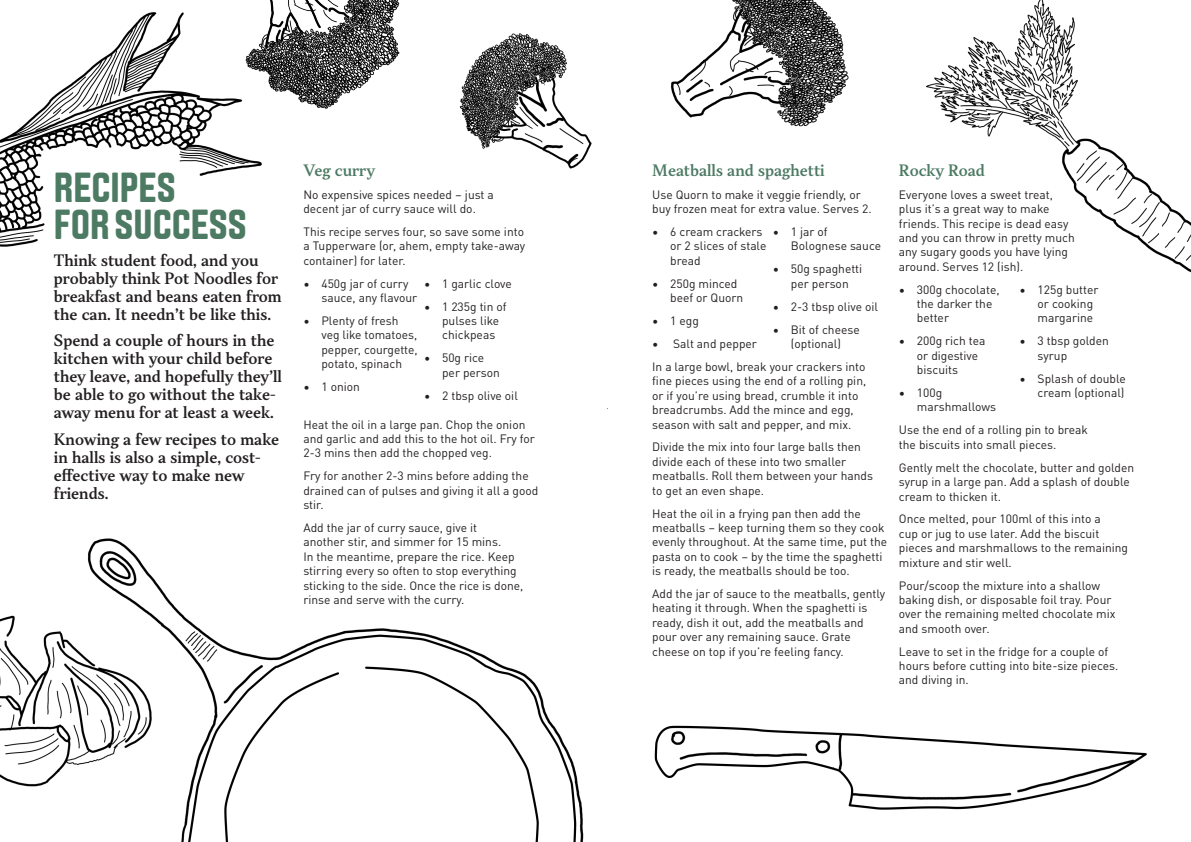
<style>
.page{position:relative;width:1191px;height:842px;background:#fff}
.page>*{position:absolute;margin:0;border:0;box-sizing:border-box;transform-origin:0 0}
.page_title{font:700 42px/37px "Aveny TLBU";color:#4d7a63}
.standfirst{font:500 15px/18px "TT Jenevers";color:#231f20}
.standfirst-2{font:500 15px "TT Jenevers";color:#4d7a63}
.body_copy{font:12px/14.4px "DIN Pro";color:#231f20}
</style>
<div class="page">
<img style="left:0;top:0;width:1191px;height:842px">
<p class="page_title" style="left:54px;top:170px;width:194px">RECIPES<br>FOR SUCCESS</p>
<p class="standfirst" style="left:54px;top:251px;width:229px">Think student food, and you probably think Pot Noodles for breakfast and beans eaten from the can. It needn’t be like this.</p>
<p class="standfirst" style="left:54px;top:332px;width:230px">Spend a couple of hours in the kitchen with your child before they leave, and hopefully they’ll be able to go without the take&shy;away menu for at least a week.</p>
<p class="standfirst" style="left:54px;top:430px;width:227px">Knowing a few recipes to make in halls is also a simple, cost&shy;effective way to make new friends.</p>
<p class="standfirst-2" style="left:303px;top:160px;width:73px">Veg curry</p>
<p class="body_copy" style="left:303px;top:186px;width:192px">No expensive spices needed – just a decent jar of curry sauce will do.</p>
<p class="body_copy" style="left:303px;top:224px;width:223px;text-align:justify">This recipe serves four, so save some into a Tupperware (or, ahem, empty take-away container) for later.</p>
<p class="body_copy" style="left:321px;top:275px;width:97px;text-indent:-18px">• 450g jar of curry sauce, any flavour</p>
<p class="body_copy" style="left:321px;top:313px;width:98px;text-indent:-18px">• Plenty of fresh veg like tomatoes, pepper, courgette, potato, spinach</p>
<p class="body_copy" style="left:303px;top:379px;width:58px">• 1 onion</p>
<p class="body_copy" style="left:424px;top:275px;width:89px">• 1 garlic clove</p>
<p class="body_copy" style="left:442px;top:298px;width:66px;text-indent:-18px">• 1 235g tin of pulses like chickpeas</p>
<p class="body_copy" style="left:442px;top:350px;width:59px;text-indent:-18px">• 50g rice per person</p>
<p class="body_copy" style="left:424px;top:387px;width:95px">• 2 tbsp olive oil</p>
<p class="body_copy" style="left:303px;top:416px;width:233px">Heat the oil in a large pan. Chop the onion and garlic and add this to the hot oil. Fry for<br>2-3 mins then add the chopped veg.</p>
<p class="body_copy" style="left:303px;top:468px;width:236px">Fry for another 2-3 mins before adding the drained can of pulses and giving it all a good stir.</p>
<p class="body_copy" style="left:303px;top:520px;width:221px">Add the jar of curry sauce, give it<br>another stir, and simmer for 15 mins.<br>In the meantime, prepare the rice. Keep stirring every so often to stop everything sticking to the side. Once the rice is done, rinse and serve with the curry.</p>
<p class="standfirst-2" style="left:652px;top:160px;width:174px">Meatballs and spaghetti</p>
<p class="body_copy" style="left:652px;top:186px;width:221px">Use Quorn to make it veggie friendly, or buy frozen meat for extra value. Serves 2.</p>
<p class="body_copy" style="left:670px;top:224px;width:98px;text-indent:-18px">• 6 cream crackers or 2 slices of stale bread</p>
<p class="body_copy" style="left:670px;top:275px;width:75px;text-indent:-18px">• 250g minced beef or Quorn</p>
<p class="body_copy" style="left:652px;top:313px;width:48px">• 1 egg</p>
<p class="body_copy" style="left:652px;top:336px;width:106px">• Salt and pepper</p>
<p class="body_copy" style="left:791px;top:224px;width:92px;text-indent:-18px">• 1 jar of<br>Bolognese sauce</p>
<p class="body_copy" style="left:773px;top:261px;width:91px;text-align:center">• 50g spaghetti per person</p>
<p class="body_copy" style="left:773px;top:298px;width:107px">• 2-3 tbsp olive oil</p>
<p class="body_copy" style="left:773px;top:321px;width:88px;text-align:center">• Bit of cheese (optional)</p>
<p class="body_copy" style="left:652px;top:359px;width:215px">In a large bowl, break your crackers into fine pieces using the end of a rolling pin, or if you’re using bread, crumble it into breadcrumbs. Add the mince and egg, season with salt and pepper, and mix.</p>
<p class="body_copy" style="left:652px;top:439px;width:222px">Divide the mix into four large balls then divide each of these into two smaller meatballs. Roll them between your hands to get an even shape.</p>
<p class="body_copy" style="left:652px;top:505px;width:237px">Heat the oil in a frying pan then add the meatballs – keep turning them so they cook evenly throughout. At the same time, put the pasta on to cook – by the time the spaghetti is ready, the meatballs should be too.</p>
<p class="body_copy" style="left:652px;top:586px;width:234px">Add the jar of sauce to the meatballs, gently heating it through. When the spaghetti is ready, dish it out, add the meatballs and pour over any remaining sauce. Grate cheese on top if you’re feeling fancy.</p>
<p class="standfirst-2" style="left:899px;top:160px;width:88px">Rocky Road</p>
<p class="body_copy" style="left:899px;top:186px;width:177px">Everyone loves a sweet treat, plus it’s a great way to make friends. This recipe is dead easy and you can throw in pretty much any sugary goods you have lying around. Serves 12 (ish).</p>
<p class="body_copy" style="left:917px;top:281px;width:84px;text-indent:-18px">• 300g chocolate, the darker the better</p>
<p class="body_copy" style="left:917px;top:333px;width:70px;text-indent:-18px">• 200g rich tea or digestive biscuits</p>
<p class="body_copy" style="left:917px;top:385px;width:81px;text-indent:-18px">• 100g marshmallows</p>
<p class="body_copy" style="left:1037px;top:281px;width:62px;text-indent:-18px">• 125g butter or cooking margarine</p>
<p class="body_copy" style="left:1037px;top:333px;width:73px;text-indent:-18px">• 3 tbsp golden syrup</p>
<p class="body_copy" style="left:1019px;top:370px;width:108px;text-align:right">• Splash of double cream (optional)</p>
<p class="body_copy" style="left:899px;top:422px;width:191px">Use the end of a rolling pin to break the biscuits into small pieces.</p>
<p class="body_copy" style="left:899px;top:459px;width:237px">Gently melt the chocolate, butter and golden syrup in a large pan. Add a splash of double cream to thicken it.</p>
<p class="body_copy" style="left:899px;top:511px;width:231px">Once melted, pour 100ml of this into a<br>cup or jug to use later. Add the biscuit pieces and marshmallows to the remaining mixture and stir well.</p>
<p class="body_copy" style="left:899px;top:577px;width:218px">Pour/scoop the mixture into a shallow baking dish, or disposable foil tray. Pour over the remaining melted chocolate mix and smooth over.</p>
<p class="body_copy" style="left:899px;top:643px;width:221px">Leave to set in the fridge for a couple of hours before cutting into bite-size pieces. and diving in.</p>
</div>
